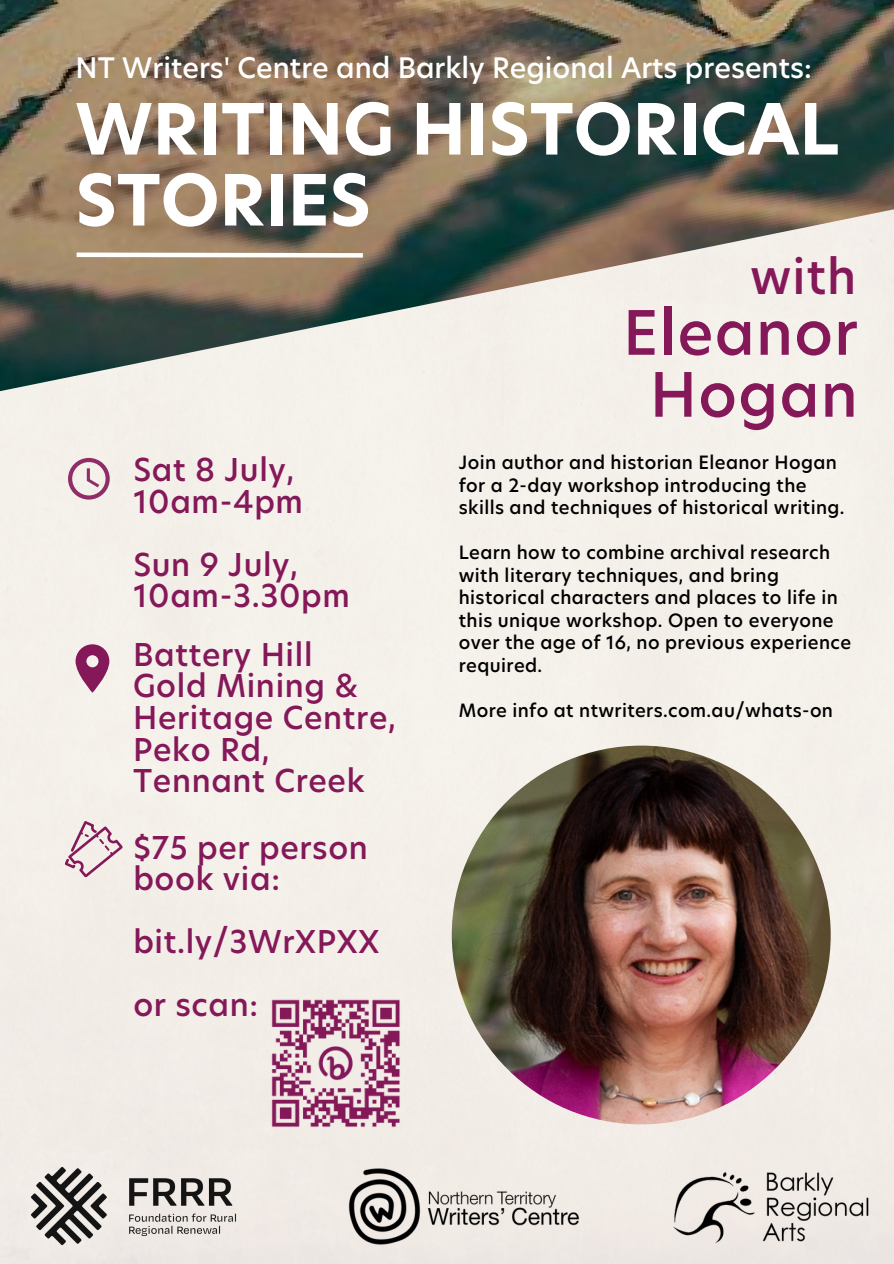
<style>
.page{position:relative;width:894px;height:1264px;background:#fff}
.page>*{position:absolute;margin:0;border:0;box-sizing:border-box;transform-origin:0 0}
.t1{font:700 69px/70.9px "Hero New";color:#fff}
.t2{font:500 60px/61.9px "Hero New";letter-spacing:.02em;color:#841859;text-align:center}
.t3{font:500 47.25px "Hero New";color:#841859}
.t4{font:500 30.9px/31.5px "Hero New";letter-spacing:.02em;color:#841859}
.t5{font:500 27.75px "Hero New";color:#fff}
.t6{font:500 18px/22.5px "Hero New";letter-spacing:.02em;color:#000}
</style>
<div class="page">
<div style="left:0;top:473px;width:893px;height:790px;background:#f4efe9"></div>
<img style="left:451px;top:745px;width:379px;height:379px;border-radius:50%">
<svg style="left:68px;top:473px;width:42px;height:26px"></svg>
<svg style="left:76px;top:644px;width:33px;height:48px;background:#ae698f"></svg>
<img style="left:0;top:0;width:893px;height:473px">
<svg style="left:72px;top:250px;width:295px;height:10px"></svg>
<img style="left:336px;top:1155px;width:254px;height:102px">
<svg style="left:64px;top:819px;width:62px;height:60px;background:#e1cbd1"></svg>
<img style="left:13px;top:1148px;width:241px;height:115px">
<img style="left:672px;top:1169px;width:197px;height:74px">
<img style="left:260px;top:988px;width:151px;height:150px">
<p class="t5" style="left:76px;top:49px;width:737px">NT Writers' Centre and Barkly Regional Arts presents:</p>
<p class="t1" style="left:76px;top:95px;width:764px">WRITING HISTORICAL<br>STORIES</p>
<p class="t4" style="left:133px;top:454px;width:162px">Sat 8 July,</p>
<p class="t4" style="left:133px;top:486px;width:171px">10am-4pm</p>
<p class="t4" style="left:133px;top:549px;width:166px">Sun 9 July,</p>
<p class="t4" style="left:133px;top:580px;width:218px">10am-3.30pm</p>
<p class="t4" style="left:133px;top:639px;width:181px">Battery Hill</p>
<p class="t4" style="left:133px;top:670px;width:264px">Gold Mining &amp;<br>Heritage Centre,<br>Peko Rd,</p>
<p class="t4" style="left:133px;top:765px;width:233px">Tennant Creek</p>
<p class="t4" style="left:133px;top:832px;width:236px">$75 per person</p>
<p class="t4" style="left:133px;top:863px;width:148px">book via:</p>
<p class="t4" style="left:133px;top:926px;width:247px">bit.ly/3WrXPXX</p>
<p class="t4" style="left:133px;top:989px;width:126px">or scan:</p>
<p class="t3" style="left:750px;top:244px;width:107px">with</p>
<p class="t2" style="left:622px;top:302px;width:236px">Eleanor<br>Hogan</p>
<p class="t6" style="left:458px;top:451px;width:387px">Join author and historian Eleanor Hogan for a 2-day workshop introducing the skills and techniques of historical writing.</p>
<p class="t6" style="left:458px;top:541px;width:394px">Learn how to combine archival research with literary techniques, and bring historical characters and places to life in this unique workshop. Open to everyone over the age of 16, no previous experience required.</p>
<p class="t6" style="left:458px;top:699px;width:375px">More info at ntwriters.com.au/whats-on</p>
</div>
